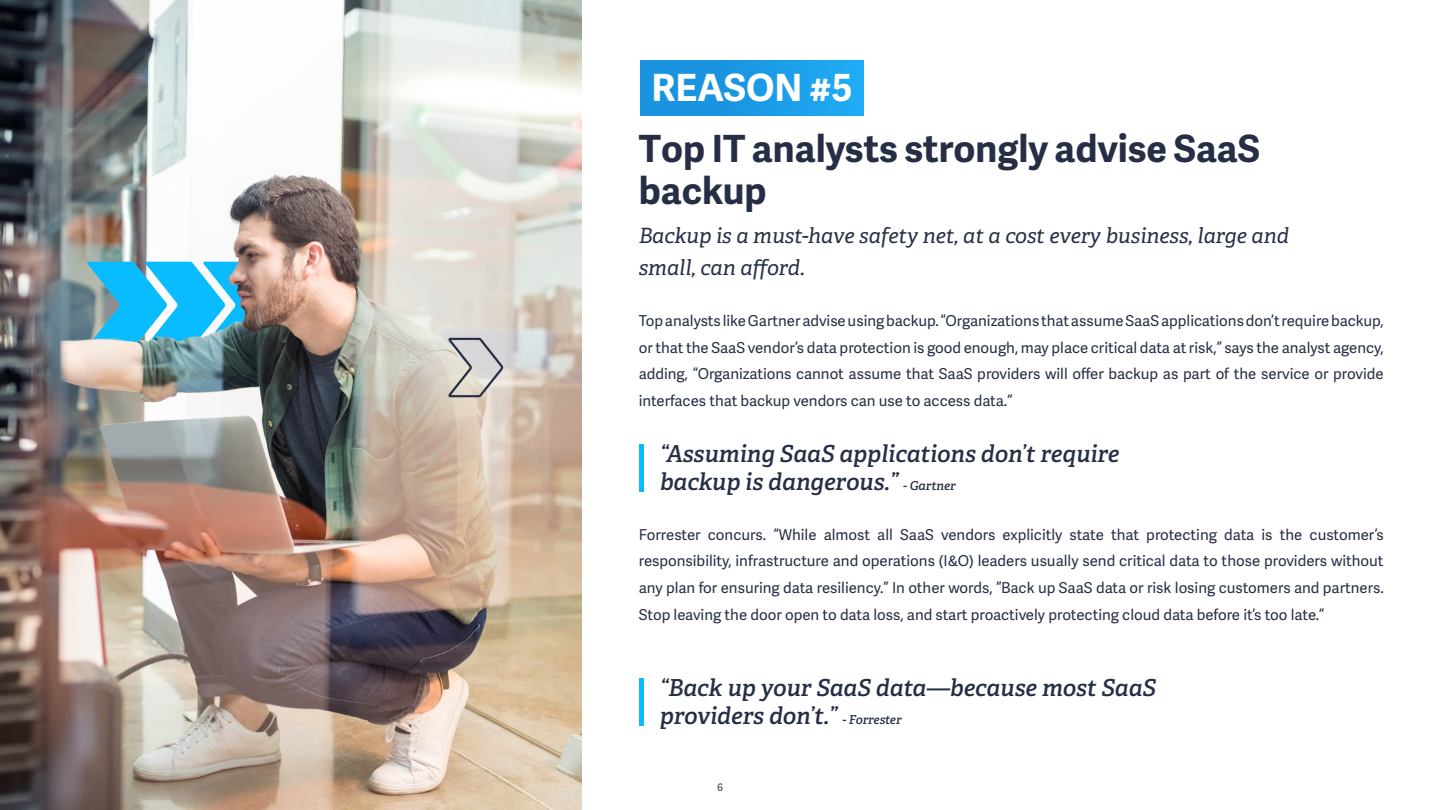
<style>
.page{position:relative;width:1440px;height:810px;background:#fff}
.page>*{position:absolute;margin:0;border:0;box-sizing:border-box;transform-origin:0 0}
.t1{font:700 37.5px/42.3px "Adelle Sans";color:#262e45}
.t2{font:700 37.5px "Adelle Sans";color:#fff}
.t3{font:italic 23.4px/28.3px "Adelle PE Sb";color:#262e45}
.t4{font:italic 21px/31.8px "Adelle PE";color:#262e45}
.t5{font:15px/26.7px "Adelle Sans";color:#262e45;text-align:justify}
.t6{font:600 10.5px "Adelle Sans";color:#52596b}
.s1{font-size:12.3px}
</style>
<div class="page">
<div style="left:640px;top:60px;width:224px;height:56px;background:linear-gradient(to right,#198eda,#1fa9f4)"></div>
<div style="left:639px;top:444px;width:5px;height:48px;background:#09bcff"></div>
<div style="left:639px;top:678px;width:5px;height:48px;background:#09bcff"></div>
<img style="left:0;top:0;width:582px;height:810px">
<h1 class="t2" style="left:652px;top:60px;width:203px">REASON #5</h1>
<h1 class="t1" style="left:639px;top:128px;width:623px">Top IT analysts strongly advise SaaS backup</h1>
<h3 class="t4" style="left:639px;top:219px;width:652px">Backup is a must-have safety net, at a cost every business, large and small, can afford.</h3>
<p class="t5" style="left:639px;top:307px;width:747px">Top analysts like Gartner advise using backup. “Organizations that assume SaaS applications don’t require backup, or that the SaaS vendor’s data protection is good enough, may place critical data at risk,” says the analyst agency, adding, “Organizations cannot assume that SaaS providers will offer backup as part of the service or provide interfaces that backup vendors can use to access data.”</p>
<h2 class="t3" style="left:660px;top:438px;width:461px">“Assuming SaaS applications don’t require backup is dangerous.” <span class="s1">- Gartner</span></h2>
<p class="t5" style="left:639px;top:520px;width:747px">Forrester concurs. “While almost all SaaS vendors explicitly state that protecting data is the customer’s responsibility, infrastructure and operations (I&amp;O) leaders usually send critical data to those providers without any plan for ensuring data resiliency.” In other words, “Back up SaaS data or risk losing customers and partners.<br>Stop leaving the door open to data loss, and start proactively protecting cloud data before it’s too late.”</p>
<h2 class="t3" style="left:660px;top:672px;width:498px">“Back up your SaaS data—because most SaaS providers don’t.” <span class="s1">- Forrester</span></h2>
<p class="t6" style="left:717px;top:780px;width:7px">6</p>
</div>
